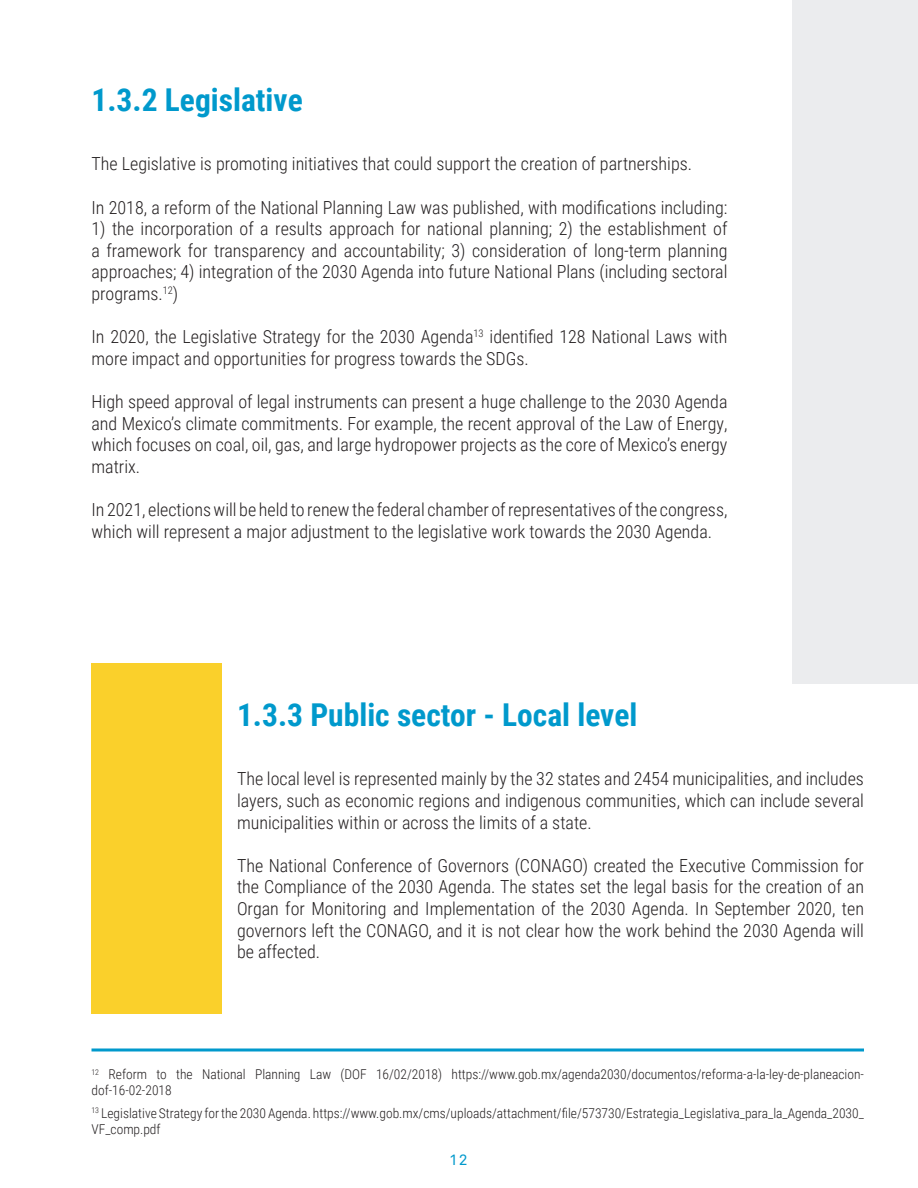
<style>
.page{position:relative;width:918px;height:1188px;background:#fff}
.page>*{position:absolute;margin:0;border:0;box-sizing:border-box;transform-origin:0 0}
.Title1_main{font:700 31.5px "Roboto Condensed";color:#09c}
.Body_Main{font:300 18px/21.6px "Roboto Condensed";color:#231f20;text-align:justify}
.t1{font:15px "Akkurat LL";color:#09c}
.Footnotes_main{font:300 13.5px/16.2px "Roboto Condensed";color:#231f20}
</style>
<div class="page">
<svg style="left:92px;top:1048px;width:772px;height:4px;background:#3fb2d8"></svg>
<div style="left:92px;top:663px;width:130px;height:351px;background:#fad02b"></div>
<div style="left:792px;top:0;width:126px;height:684px;background:#ebecee"></div>
<p class="Title1_main" style="left:92px;top:78px;width:213px">1.3.2 Legislative</p>
<p class="Body_Main" style="left:92px;top:153px;width:602px">The Legislative is promoting initiatives that could support the creation of partnerships.</p>
<p class="Body_Main" style="left:92px;top:196px;width:637px">In 2018, a reform of the National Planning Law was published, with modifications including:</p>
<p class="Body_Main" style="left:92px;top:217px;width:637px">1) the incorporation of a results approach for national planning; 2) the establishment of a framework for transparency and accountability; 3) consideration of long-term planning approaches; 4) integration of the 2030 Agenda into future National Plans (including sectoral programs.<sup>12</sup>)</p>
<p class="Body_Main" style="left:91px;top:325px;width:637px">In 2020, the Legislative Strategy for the 2030 Agenda<sup>13</sup> identified 128 National Laws with more impact and opportunities for progress towards the SDGs.</p>
<p class="Body_Main" style="left:92px;top:390px;width:638px">High speed approval of legal instruments can present a huge challenge to the 2030 Agenda and Mexico’s climate commitments. For example, the recent approval of the Law of Energy, which focuses on coal, oil, gas, and large hydropower projects as the core of Mexico’s energy matrix.</p>
<p class="Body_Main" style="left:92px;top:498px;width:637px">In 2021, elections will be held to renew the federal chamber of representatives of the congress, which will represent a major adjustment to the legislative work towards the 2030 Agenda.</p>
<p class="Title1_main" style="left:237px;top:693px;width:402px">1.3.3 Public sector - Local level</p>
<p class="Body_Main" style="left:237px;top:768px;width:629px">The local level is represented mainly by the 32 states and 2454 municipalities, and includes layers, such as economic regions and indigenous communities, which can include several municipalities within or across the limits of a state.</p>
<p class="Body_Main" style="left:237px;top:854px;width:629px">The National Conference of Governors (CONAGO) created the Executive Commission for the Compliance of the 2030 Agenda. The states set the legal basis for the creation of an Organ for Monitoring and Implementation of the 2030 Agenda. In September 2020, ten governors left the CONAGO, and it is not clear how the work behind the 2030 Agenda will be affected.</p>
<p class="Footnotes_main" style="left:92px;top:1066px;width:774px"><sup>12</sup> Reform to the National Planning Law (DOF 16/02/2018) https://www.gob.mx/agenda2030/documentos/reforma-a-la-ley-de-planeacion&shy;dof-16-02-2018</p>
<p class="Footnotes_main" style="left:91px;top:1104px;width:774px"><sup>13</sup> Legislative Strategy for the 2030 Agenda. https://www.gob.mx/cms/uploads/attachment/file/573730/Estrategia_Legislativa_para_la_Agenda_2030_<br>VF_comp.pdf</p>
<p class="t1" style="left:450px;top:1148px;width:19px">12</p>
</div>
